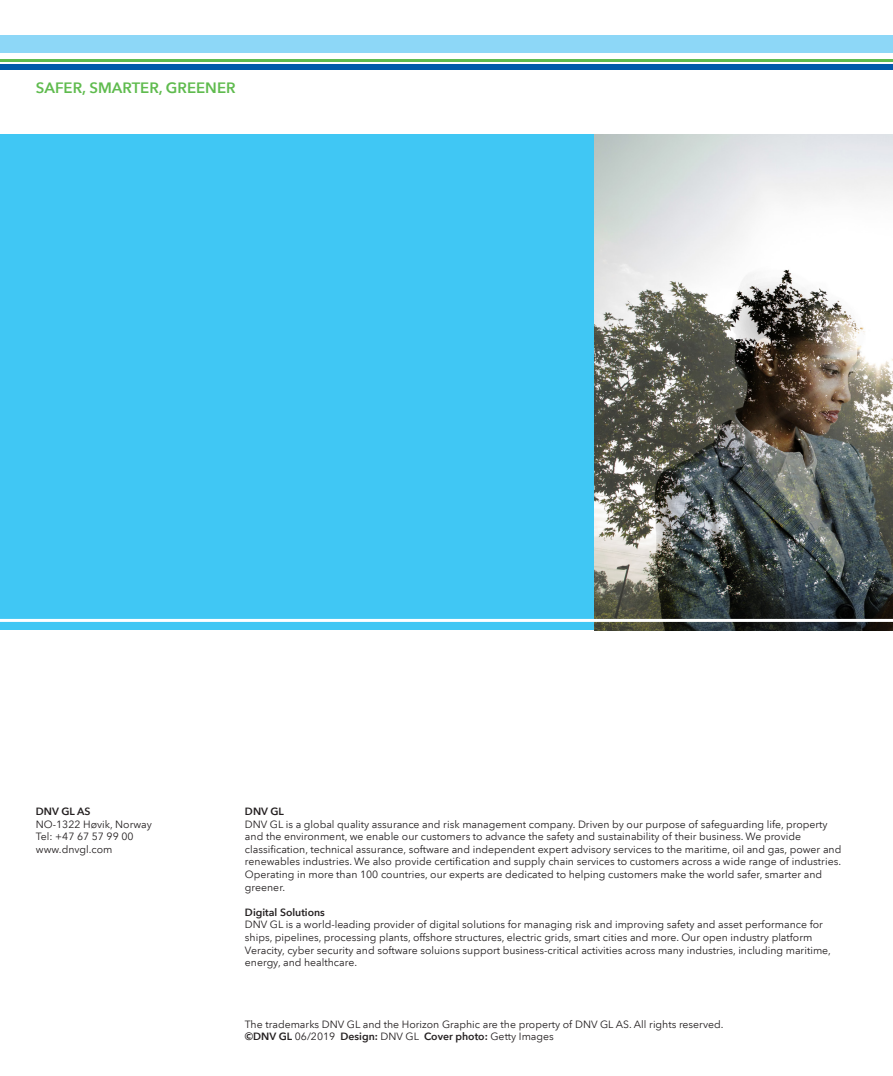
<style>
.page{position:relative;width:893px;height:1076px;background:#fff}
.page>*{position:absolute;margin:0;border:0;box-sizing:border-box;transform-origin:0 0}
.DNV_GL_Tagline{font:600 15px "Avenir Next LT Pro";color:#5fbb4e}
.DNV_GL_Back_cover_in{font:10.5px/12.6px "Avenir Next LT Pro";color:#231f20}
.DNV_GL_Back_cover_in-2{font:600 10.5px "Avenir Next LT Pro";color:#231f20}
.s1{font-weight:400}
</style>
<div class="page">
<div style="left:0;top:36px;width:893px;height:17px;background:#8dd7f7"></div>
<hr style="left:0;top:59px;width:893px;height:3px;background:#5fbb4e">
<div style="left:0;top:65px;width:893px;height:5px;background:#015aaa"></div>
<div style="left:0;top:134px;width:893px;height:496px;background:#40c7f4"></div>
<img style="left:595px;top:134px;width:298px;height:496px">
<hr style="left:0;top:619px;width:893px;height:3px;background:#fff">
<p class="DNV_GL_Tagline" style="left:36px;top:79px;width:201px">SAFER, SMARTER, GREENER</p>
<p class="DNV_GL_Back_cover_in-2" style="left:36px;top:805px;width:56px">DNV GL AS</p>
<p class="DNV_GL_Back_cover_in" style="left:36px;top:817px;width:118px">NO-1322 Høvik, Norway</p>
<p class="DNV_GL_Back_cover_in" style="left:36px;top:830px;width:99px">Tel: +47 67 57 99 00</p>
<p class="DNV_GL_Back_cover_in" style="left:36px;top:843px;width:78px">www.dnvgl.com</p>
<p class="DNV_GL_Back_cover_in-2" style="left:245px;top:805px;width:40px">DNV GL</p>
<p class="DNV_GL_Back_cover_in" style="left:245px;top:817px;width:598px">DNV GL is a global quality assurance and risk management company. Driven by our purpose of safeguarding life, property and the environment, we enable our customers to advance the safety and sustainability of their business. We provide classification, technical assurance, software and independent expert advisory services to the maritime, oil and gas, power and renewables industries. We also provide certification and supply chain services to customers across a wide range of industries.<br>Operating in more than 100 countries, our experts are dedicated to helping customers make the world safer, smarter and greener.</p>
<p class="DNV_GL_Back_cover_in-2" style="left:245px;top:905px;width:81px">Digital Solutions</p>
<p class="DNV_GL_Back_cover_in" style="left:245px;top:918px;width:587px">DNV GL is a world-leading provider of digital solutions for managing risk and improving safety and asset performance for ships, pipelines, processing plants, offshore structures, electric grids, smart cities and more. Our open industry platform Veracity, cyber security and software soluions support business-critical activities across many industries, including maritime, energy, and healthcare.</p>
<p class="DNV_GL_Back_cover_in" style="left:245px;top:1018px;width:480px">The trademarks DNV GL and the Horizon Graphic are the property of DNV GL AS. All rights reserved.</p>
<p class="DNV_GL_Back_cover_in-2" style="left:245px;top:1030px;width:310px">©DNV GL <span class="s1">06/2019</span> Design: <span class="s1">DNV GL</span> Cover photo: <span class="s1">Getty Images</span></p>
</div>
